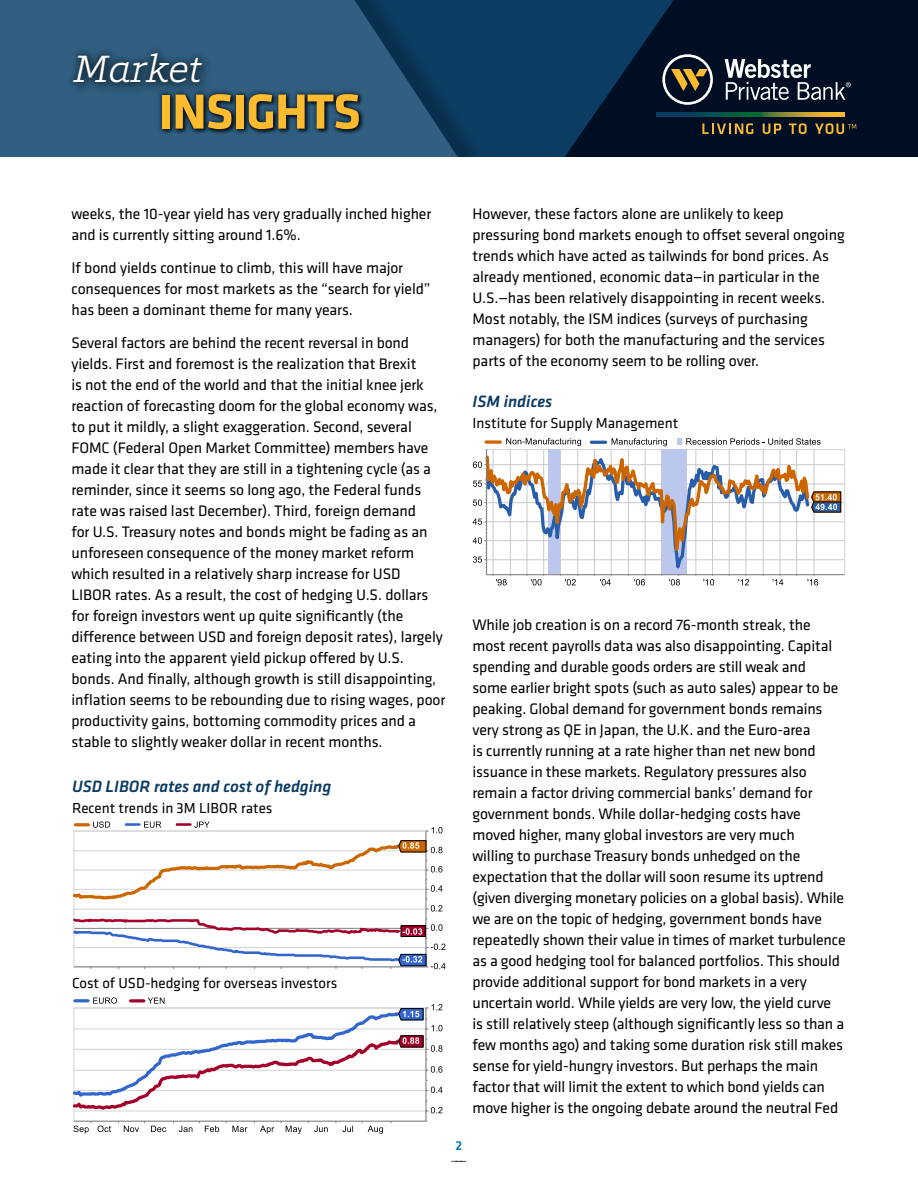
<style>
.page{position:relative;width:918px;height:1188px;background:#fff}
.page>*{position:absolute;margin:0;border:0;box-sizing:border-box;transform-origin:0 0}
.t1{font:700 51px "Klavika";letter-spacing:-.02em;color:#fdbb30}
.t2{font:italic 300 38.85px "Foro";letter-spacing:-.02em;color:#fff}
.t3{font:italic 500 16.95px "Klavika";color:#0b3c61}
.t4{font:15.75px/21px "Klavika";letter-spacing:-.005em;color:#000}
.t5{font:15px "Klavika";color:#000}
.t6{font:300 13.35px "Klavika";color:#000}
.t7{font:500 13.35px "Klavika";color:#0076c0}
</style>
<div class="page">
<div style="left:0;top:0;width:918px;height:157px;background:#0b3c61"></div>
<svg style="left:0;top:0;width:458px;height:157px;background:#2a597b"></svg>
<div style="left:67px;top:46px;width:148px;height:50px;background:#2f5d7f"></div>
<div style="left:66px;top:46px;width:143px;height:44px;background:#000;opacity:.46"></div>
<div style="left:156px;top:88px;width:209px;height:47px;background:#000;opacity:.53"></div>
<svg style="left:565px;top:0;width:353px;height:157px;fill:#000e24"></svg>
<svg style="left:657px;top:113px;width:187px;height:3px"></svg>
<svg style="left:702px;top:123px;width:51px;height:11px"></svg>
<svg style="left:763px;top:124px;width:18px;height:10px"></svg>
<svg style="left:789px;top:123px;width:18px;height:11px"></svg>
<svg style="left:815px;top:123px;width:41px;height:11px"></svg>
<svg style="left:662px;top:54px;width:51px;height:51px;background:#4a4a46"></svg>
<svg style="left:725px;top:59px;width:126px;height:41px;background:#424c5c"></svg>
<hr style="left:74px;top:831px;width:352px;height:1px;background:#d1d3d4">
<hr style="left:74px;top:831px;width:1px;height:136px;background:#d1d3d4">
<hr style="left:426px;top:831px;width:1px;height:136px;background:#808285">
<svg style="left:426px;top:827px;width:16px;height:6px"></svg>
<svg style="left:72px;top:840px;width:374px;height:129px"></svg>
<hr style="left:75px;top:823px;width:14px;height:3px;background:#c60">
<svg style="left:93px;top:821px;width:17px;height:7px"></svg>
<svg style="left:126px;top:822px;width:35px;height:6px"></svg>
<svg style="left:177px;top:822px;width:33px;height:6px"></svg>
<hr style="left:74px;top:1008px;width:1px;height:113px;background:#d1d3d4">
<hr style="left:74px;top:1121px;width:352px;height:1px;background:#808285">
<svg style="left:74px;top:1121px;width:18px;height:13px"></svg>
<svg style="left:98px;top:1126px;width:13px;height:6px"></svg>
<svg style="left:118px;top:1121px;width:27px;height:11px"></svg>
<svg style="left:151px;top:1126px;width:15px;height:6px"></svg>
<svg style="left:173px;top:1121px;width:19px;height:11px"></svg>
<svg style="left:199px;top:1121px;width:20px;height:11px"></svg>
<svg style="left:226px;top:1121px;width:21px;height:11px"></svg>
<svg style="left:254px;top:1121px;width:20px;height:13px"></svg>
<svg style="left:281px;top:1121px;width:21px;height:13px"></svg>
<svg style="left:308px;top:1121px;width:20px;height:11px"></svg>
<svg style="left:336px;top:1121px;width:17px;height:11px"></svg>
<svg style="left:362px;top:1121px;width:21px;height:13px"></svg>
<hr style="left:426px;top:1008px;width:1px;height:113px;background:#808285">
<svg style="left:73px;top:997px;width:370px;height:116px"></svg>
<hr style="left:814px;top:450px;width:1px;height:125px;background:#c7c9cb">
<hr style="left:487px;top:559px;width:357px;height:1px;background:#c7c9cb">
<hr style="left:487px;top:540px;width:357px;height:1px;background:#c7c9cb">
<hr style="left:487px;top:521px;width:357px;height:1px;background:#c7c9cb">
<hr style="left:487px;top:502px;width:357px;height:1px;background:#c7c9cb">
<hr style="left:487px;top:484px;width:357px;height:1px;background:#c7c9cb">
<hr style="left:487px;top:464px;width:357px;height:1px;background:#c7c9cb">
<hr style="left:487px;top:449px;width:358px;height:1px;background:#d1d3d4">
<hr style="left:844px;top:450px;width:1px;height:125px;background:#d1d3d4">
<svg style="left:484px;top:438px;width:327px;height:146px"></svg>
<hr style="left:487px;top:574px;width:357px;height:1px;background:#808285">
<svg style="left:493px;top:575px;width:18px;height:10px"></svg>
<svg style="left:527px;top:575px;width:17px;height:10px"></svg>
<svg style="left:560px;top:575px;width:18px;height:10px"></svg>
<svg style="left:594px;top:575px;width:18px;height:10px"></svg>
<svg style="left:628px;top:575px;width:18px;height:10px"></svg>
<svg style="left:669px;top:575px;width:11px;height:10px"></svg>
<svg style="left:703px;top:575px;width:11px;height:10px"></svg>
<svg style="left:738px;top:575px;width:11px;height:10px"></svg>
<svg style="left:773px;top:575px;width:10px;height:10px"></svg>
<svg style="left:807px;top:575px;width:11px;height:10px"></svg>
<svg style="left:473px;top:449px;width:14px;height:126px"></svg>
<hr style="left:591px;top:441px;width:15px;height:3px;background:#285ea9">
<svg style="left:612px;top:438px;width:55px;height:8px"></svg>
<svg style="left:486px;top:440px;width:14px;height:4px"></svg>
<svg style="left:506px;top:438px;width:75px;height:8px"></svg>
<svg style="left:677px;top:438px;width:144px;height:7px"></svg>
<svg style="left:811px;top:491px;width:30px;height:22px"></svg>
<h2 class="t2" style="left:73px;top:44px;width:129px">Market</h2>
<h1 class="t1" style="left:158px;top:75px;width:204px">INSIGHTS</h1>
<p class="t4" style="left:71px;top:203px;width:361px">weeks, the 10-year yield has very gradually inched higher and is currently sitting around 1.6%.</p>
<p class="t4" style="left:71px;top:257px;width:361px">If bond yields continue to climb, this will have major consequences for most markets as the “search for yield” has been a dominant theme for many years.</p>
<p class="t4" style="left:71px;top:332px;width:375px">Several factors are behind the recent reversal in bond yields. First and foremost is the realization that Brexit<br>is not the end of the world and that the initial knee jerk reaction of forecasting doom for the global economy was, to put it mildly, a slight exaggeration. Second, several FOMC (Federal Open Market Committee) members have made it clear that they are still in a tightening cycle (as a reminder, since it seems so long ago, the Federal funds rate was raised last December). Third, foreign demand<br>for U.S. Treasury notes and bonds might be fading as an unforeseen consequence of the money market reform which resulted in a relatively sharp increase for USD<br>LIBOR rates. As a result, the cost of hedging U.S. dollars for foreign investors went up quite significantly (the difference between USD and foreign deposit rates), largely eating into the apparent yield pickup offered by U.S. bonds. And finally, although growth is still disappointing, inflation seems to be rebounding due to rising wages, poor productivity gains, bottoming commodity prices and a stable to slightly weaker dollar in recent months.</p>
<p class="t3" style="left:72px;top:775px;width:261px">USD LIBOR rates and cost of hedging</p>
<p class="t5" style="left:72px;top:798px;width:202px">Recent trends in 3M LIBOR rates</p>
<p class="t5" style="left:72px;top:973px;width:267px">Cost of USD-hedging for overseas investors</p>
<p class="t4" style="left:472px;top:203px;width:374px">However, these factors alone are unlikely to keep pressuring bond markets enough to offset several ongoing trends which have acted as tailwinds for bond prices. As already mentioned, economic data—in particular in the U.S.—has been relatively disappointing in recent weeks.<br>Most notably, the ISM indices (surveys of purchasing managers) for both the manufacturing and the services parts of the economy seem to be rolling over.</p>
<p class="t3" style="left:473px;top:390px;width:81px">ISM indices</p>
<p class="t5" style="left:473px;top:413px;width:207px">Institute for Supply Management</p>
<p class="t4" style="left:472px;top:614px;width:375px">While job creation is on a record 76-month streak, the most recent payrolls data was also disappointing. Capital spending and durable goods orders are still weak and<br>some earlier bright spots (such as auto sales) appear to be peaking. Global demand for government bonds remains very strong as QE in Japan, the U.K. and the Euro-area<br>is currently running at a rate higher than net new bond issuance in these markets. Regulatory pressures also remain a factor driving commercial banks’ demand for government bonds. While dollar-hedging costs have moved higher, many global investors are very much<br>willing to purchase Treasury bonds unhedged on the expectation that the dollar will soon resume its uptrend (given diverging monetary policies on a global basis). While we are on the topic of hedging, government bonds have repeatedly shown their value in times of market turbulence as a good hedging tool for balanced portfolios. This should provide additional support for bond markets in a very uncertain world. While yields are very low, the yield curve is still relatively steep (although significantly less so than a few months ago) and taking some duration risk still makes sense for yield-hungry investors. But perhaps the main factor that will limit the extent to which bond yields can move higher is the ongoing debate around the neutral Fed</p>
<p class="t7" style="left:456px;top:1137px;width:8px">2</p>
<p class="t6" style="left:451px;top:1152px;width:18px">———</p>
</div>
